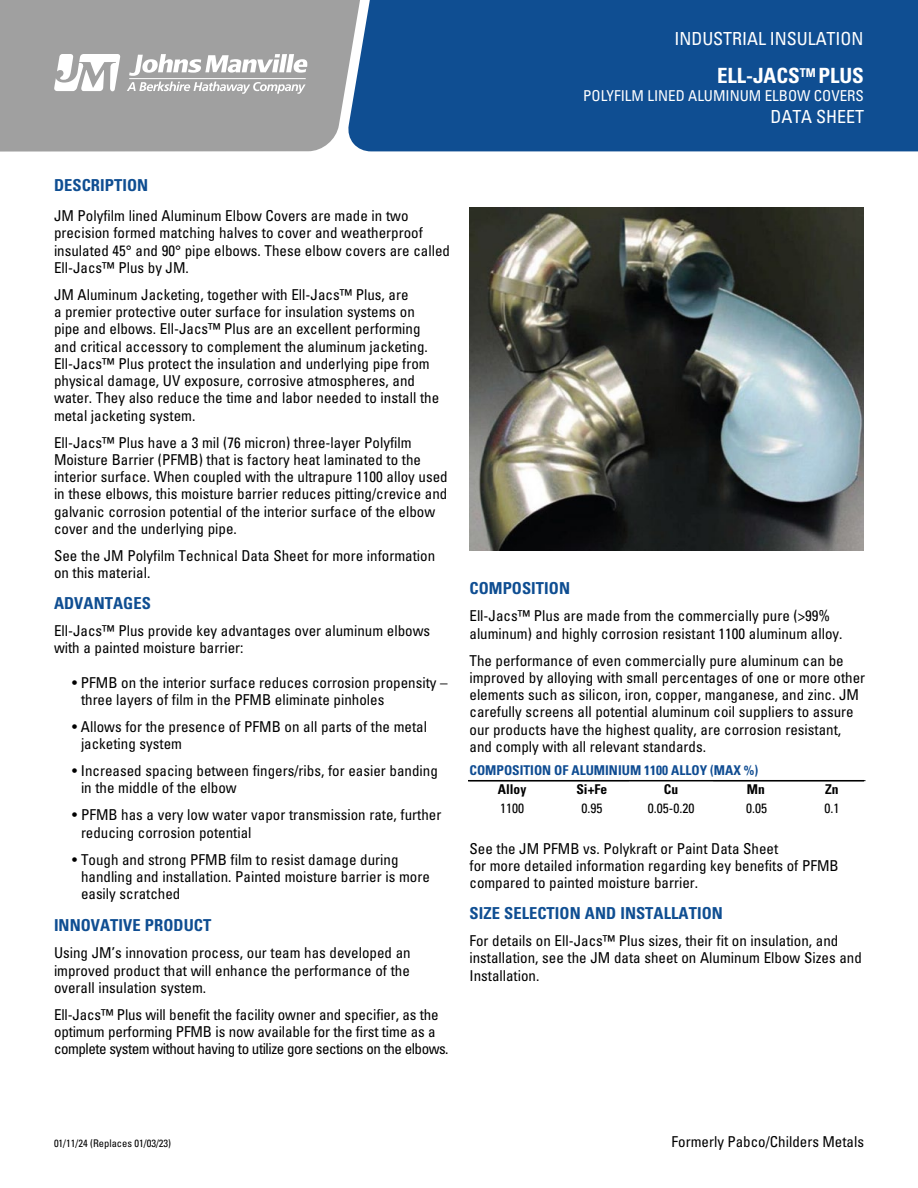
<style>
.page{position:relative;width:918px;height:1188px;background:#fff}
.page>*{position:absolute;margin:0;border:0;box-sizing:border-box;transform-origin:0 0}
.t1{font:700 condensed 21px "Univers LT Std";color:#fff}
.t2{font:condensed 18px "Univers LT Std";letter-spacing:-.005em;color:#fff}
.t3{font:700 condensed 16.5px "Univers LT Std";letter-spacing:.005em;color:#0f4e92}
.t4{font:condensed 15px/17.2px "Univers LT Std";color:#000}
.t5{font:condensed 15px "Univers LT Std";color:#fff}
.t6{font:700 condensed 13.5px "Univers LT Std";color:#0f4c92}
.t7{font:condensed 13.5px "Univers LT Std";color:#000}
.t8{font:700 condensed 13.5px "Univers LT Std";color:#000}
.t9{font:condensed 13.5px "Univers LT Std";color:#000101}
.t10{font:condensed 10.5px "Univers LT Std";color:#000}
.s1{color:#fff}
</style>
<div class="page">
<div style="left:362px;top:0;width:556px;height:151px;background:#0f4e92"></div>
<div style="left:0;top:0;width:362px;height:152px;background:#a0a0a0"></div>
<hr style="left:798px;top:780px;width:67px;height:1px;background:#000">
<hr style="left:468px;top:780px;width:396px;height:1px;background:#000">
<svg style="left:129px;top:54px;width:178px;height:22px"></svg>
<svg style="left:54px;top:54px;width:66px;height:37px"></svg>
<svg style="left:127px;top:82px;width:179px;height:12px"></svg>
<hr style="left:129px;top:78px;width:177px;height:1px;background:#fff">
<img style="left:469px;top:207px;width:395px;height:344px">
<p class="t2" style="left:675px;top:27px;width:190px">INDUSTRIAL INSULATION</p>
<h1 class="t1" style="left:717px;top:62px;width:148px">ELL-JACS<sup>TM</sup> PLUS</h1>
<p class="t5" style="left:583px;top:86px;width:282px">POLYFILM LINED ALUMINUM ELBOW COVERS</p>
<p class="t2" style="left:770px;top:105px;width:95px">DATA SHEET</p>
<p class="t3" style="left:54px;top:175px;width:96px">DESCRIPTION</p>
<p class="t4" style="left:54px;top:207px;width:397px">JM Polyfilm lined Aluminum Elbow Covers are made in two precision formed matching halves to cover and weatherproof insulated 45° and 90° pipe elbows. These elbow covers are called Ell-Jacs™ Plus by JM.</p>
<p class="t4" style="left:54px;top:286px;width:387px">JM Aluminum Jacketing, together with Ell-Jacs™ Plus, are<br>a premier protective outer surface for insulation systems on pipe and elbows. Ell-Jacs™ Plus are an excellent performing and critical accessory to complement the aluminum jacketing.<br>Ell-Jacs™ Plus protect the insulation and underlying pipe from physical damage, UV exposure, corrosive atmospheres, and water. They also reduce the time and labor needed to install the metal jacketing system.</p>
<p class="t4" style="left:54px;top:434px;width:395px">Ell-Jacs™ Plus have a 3 mil (76 micron) three-layer Polyfilm Moisture Barrier (PFMB) that is factory heat laminated to the interior surface. When coupled with the ultrapure 1100 alloy used in these elbows, this moisture barrier reduces pitting/crevice and galvanic corrosion potential of the interior surface of the elbow cover and the underlying pipe.</p>
<p class="t4" style="left:54px;top:547px;width:383px">See the JM Polyfilm Technical Data Sheet for more information on this material.</p>
<p class="t3" style="left:54px;top:593px;width:98px">ADVANTAGES</p>
<p class="t4" style="left:54px;top:622px;width:378px">Ell-Jacs™ Plus provide key advantages over aluminum elbows with a painted moisture barrier:</p>
<p class="t4" style="left:81px;top:674px;width:368px;text-indent:-9px">• PFMB on the interior surface reduces corrosion propensity – three layers of film in the PFMB eliminate pinholes</p>
<p class="t4" style="left:81px;top:718px;width:348px;text-indent:-9px">• Allows for the presence of PFMB on all parts of the metal jacketing system</p>
<p class="t4" style="left:81px;top:762px;width:358px;text-indent:-9px">• Increased spacing between fingers/ribs, for easier banding in the middle of the elbow</p>
<p class="t4" style="left:81px;top:806px;width:362px;text-indent:-9px">• PFMB has a very low water vapor transmission rate, further reducing corrosion potential</p>
<p class="t4" style="left:81px;top:851px;width:350px;text-indent:-9px">• Tough and strong PFMB film to resist damage during handling and installation. Painted moisture barrier is more easily scratched</p>
<p class="t3" style="left:54px;top:915px;width:159px">INNOVATIVE PRODUCT</p>
<p class="t4" style="left:54px;top:944px;width:358px;text-align:justify">Using JM’s innovation process, our team has developed an improved product that will enhance the performance of the overall insulation system.</p>
<p class="t4" style="left:54px;top:1006px;width:396px">Ell-Jacs™ Plus will benefit the facility owner and specifier, as the optimum performing PFMB is now available for the first time as a complete system without having to utilize gore sections on the elbows.</p>
<p class="t3" style="left:470px;top:578px;width:102px">COMPOSITION</p>
<p class="t4" style="left:470px;top:607px;width:375px">Ell-Jacs™ Plus are made from the commercially pure (&gt;99% aluminum) and highly corrosion resistant 1100 aluminum alloy.</p>
<p class="t4" style="left:470px;top:652px;width:397px">The performance of even commercially pure aluminum can be improved by alloying with small percentages of one or more other elements such as silicon, iron, copper, manganese, and zinc. JM carefully screens all potential aluminum coil suppliers to assure our products have the highest quality, are corrosion resistant, and comply with all relevant standards.</p>
<p class="t6" style="left:470px;top:762px;width:290px">COMPOSITION OF ALUMINIUM 1100 ALLOY (MAX %)</p>
<p class="t8" style="left:498px;top:781px;width:30px">Alloy</p>
<p class="t8" style="left:576px;top:781px;width:32px">Si+Fe</p>
<p class="t8" style="left:664px;top:781px;width:16px">Cu</p>
<p class="t8" style="left:747px;top:781px;width:19px">Mn</p>
<p class="t8" style="left:825px;top:781px;width:15px">Zn</p>
<p class="t7" style="left:500px;top:799px;width:25px">1100</p>
<p class="t7" style="left:581px;top:799px;width:22px">0.95</p>
<p class="t7" style="left:648px;top:799px;width:48px">0.05-0.20</p>
<p class="t9" style="left:713px;top:799px;width:55px"><span class="s1">0.</span> 0.05</p>
<p class="t7" style="left:824px;top:799px;width:16px">0.1</p>
<p class="t4" style="left:470px;top:840px;width:371px">See the JM PFMB vs. Polykraft or Paint Data Sheet<br>for more detailed information regarding key benefits of PFMB compared to painted moisture barrier.</p>
<p class="t3" style="left:470px;top:903px;width:255px">SIZE SELECTION AND INSTALLATION</p>
<p class="t4" style="left:470px;top:932px;width:394px">For details on Ell-Jacs™ Plus sizes, their fit on insulation, and installation, see the JM data sheet on Aluminum Elbow Sizes and<br>Installation.</p>
<p class="t10" style="left:54px;top:1137px;width:119px">01/11/24 (Replaces 01/03/23)</p>
<p class="t4" style="left:672px;top:1133px;width:194px">Formerly Pabco/Childers Metals</p>
</div>
